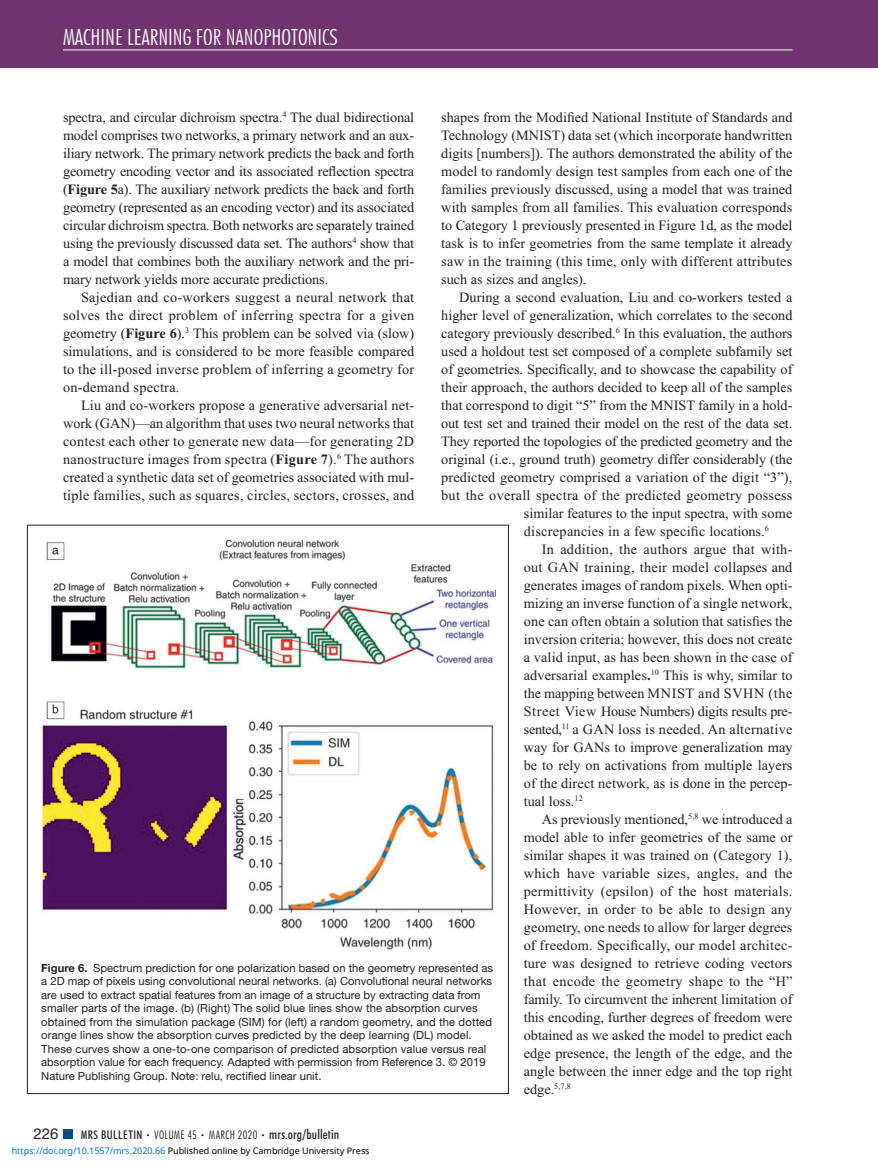
<style>
.page{position:relative;width:878px;height:1175px;background:#fff}
.page>*{position:absolute;margin:0;border:0;box-sizing:border-box;transform-origin:0 0}
.t1{font:300 condensed 22.5px "Futura BT";color:#fff}
.t2{font:15px "Helvetica Neue LT Std";color:#231f20}
.t3{font:14.25px/18px "Times New Roman";color:#231f20;text-align:justify}
.t4{font:14.25px "Times New Roman";letter-spacing:.02em;color:#231f20}
.t5{font:14.25px "Times New Roman";letter-spacing:-.02em;color:#231f20}
.t6{font:14.25px "Times New Roman";letter-spacing:.03em;color:#231f20}
.t7{font:300 condensed 12px "Futura BT";letter-spacing:.03em;color:#231f20}
.t8{font:11.25px/13.5px "Helvetica Neue LT Std";color:#231f20}
.t9{font:9px "Noto Sans";color:#000}
.s1{font-weight:700}
.s2{font-weight:500}
.s3{font-size:7.5px}
.s4{font-weight:500;font-size:13.5px}
.s5{color:#0172cf}
</style>
<div class="page">
<div style="left:0;top:0;width:878px;height:68px;background:#70346e"></div>
<hr style="left:63px;top:50px;width:729px;height:1px;background:#fff">
<div style="left:63px;top:1130px;width:9px;height:8px;background:#005081"></div>
<img style="left:41px;top:539px;width:454px;height:410px">
<h1 class="t1" style="left:63px;top:23px;width:276px">MACHINE LEARNING FOR NANOPHOTONICS</h1>
<p class="t3" style="left:63px;top:108px;width:353px">spectra, and circular dichroism spectra.<sup>4</sup> The dual bidirectional model comprises two networks, a primary network and an aux&shy;iliary network. The primary network predicts the back and forth geometry encoding vector and its associated reflection spectra (<span class="s1">Figure 5</span>a). The auxiliary network predicts the back and forth geometry (represented as an encoding vector) and its associated circular dichroism spectra. Both networks are separately trained using the previously discussed data set. The authors<sup>4</sup> show that a model that combines both the auxiliary network and the pri&shy;mary network yields more accurate predictions.</p>
<p class="t3" style="left:63px;top:288px;width:353px;text-indent:18px">Sajedian and co-workers suggest a neural network that solves the direct problem of inferring spectra for a given geometry (<span class="s1">Figure 6</span>).<sup>3</sup> This problem can be solved via (slow) simulations, and is considered to be more feasible compared to the ill-posed inverse problem of inferring a geometry for on-demand spectra.</p>
<p class="t3" style="left:63px;top:396px;width:353px;text-indent:18px">Liu and co-workers propose a generative adversarial net&shy;work (GAN)—an algorithm that uses two neural networks that contest each other to generate new data—for generating 2D nanostructure images from spectra (<span class="s1">Figure 7</span>).<sup>6</sup> The authors created a synthetic data set of geometries associated with mul&shy;tiple families, such as squares, circles, sectors, crosses, and</p>
<p class="t3" style="left:441px;top:108px;width:353px">shapes from the Modified National Institute of Standards and Technology (MNIST) data set (which incorporate handwritten digits [numbers]). The authors demonstrated the ability of the model to randomly design test samples from each one of the families previously discussed, using a model that was trained with samples from all families. This evaluation corresponds to Category 1 previously presented in Figure 1d, as the model task is to infer geometries from the same template it already saw in the training (this time, only with different attributes such as sizes and angles).</p>
<p class="t3" style="left:459px;top:288px;width:335px">During a second evaluation, Liu and co-workers tested a</p>
<p class="t3" style="left:441px;top:306px;width:353px">higher level of generalization, which correlates to the second</p>
<p class="t3" style="left:441px;top:324px;width:353px">category previously described.<sup>6</sup> In this evaluation, the authors</p>
<p class="t3" style="left:441px;top:342px;width:353px">used a holdout test set composed of a complete subfamily set</p>
<p class="t3" style="left:441px;top:360px;width:352px">of geometries. Specifically, and to showcase the capability of</p>
<p class="t3" style="left:441px;top:378px;width:353px">their approach, the authors decided to keep all of the samples</p>
<p class="t3" style="left:441px;top:396px;width:353px">that correspond to digit “5” from the MNIST family in a hold-</p>
<p class="t3" style="left:441px;top:414px;width:352px">out test set and trained their model on the rest of the data set.</p>
<p class="t3" style="left:441px;top:432px;width:353px">They reported the topologies of the predicted geometry and the</p>
<p class="t3" style="left:441px;top:450px;width:353px">original (i.e., ground truth) geometry differ considerably (the</p>
<p class="t3" style="left:441px;top:468px;width:352px">predicted geometry comprised a variation of the digit “3”),</p>
<p class="t4" style="left:441px;top:487px;width:352px">but the overall spectra of the predicted geometry possess</p>
<p class="t3" style="left:524px;top:504px;width:270px">similar features to the input spectra, with some</p>
<p class="t4" style="left:524px;top:523px;width:246px">discrepancies in a few specific locations.<sup>6</sup></p>
<p class="t4" style="left:542px;top:541px;width:252px">In addition, the authors argue that with-</p>
<p class="t4" style="left:524px;top:559px;width:270px">out GAN training, their model collapses and</p>
<p class="t3" style="left:524px;top:576px;width:270px">generates images of random pixels. When opti-</p>
<p class="t3" style="left:524px;top:594px;width:270px">mizing an inverse function of a single network,</p>
<p class="t3" style="left:524px;top:612px;width:270px">one can often obtain a solution that satisfies the</p>
<p class="t3" style="left:524px;top:630px;width:270px">inversion criteria; however, this does not create</p>
<p class="t3" style="left:524px;top:648px;width:270px">a valid input, as has been shown in the case of</p>
<p class="t3" style="left:524px;top:666px;width:270px">adversarial examples<span class="s1">.</span><sup>10</sup> This is why, similar to</p>
<p class="t3" style="left:524px;top:684px;width:270px">the mapping between MNIST and SVHN (the</p>
<p class="t5" style="left:524px;top:703px;width:270px">Street View House Numbers) digits results pre-</p>
<p class="t4" style="left:524px;top:721px;width:270px">sented,<sup>11</sup> a GAN loss is needed. An alternative</p>
<p class="t3" style="left:524px;top:738px;width:270px">way for GANs to improve generalization may</p>
<p class="t3" style="left:524px;top:756px;width:270px">be to rely on activations from multiple layers</p>
<p class="t3" style="left:524px;top:774px;width:270px">of the direct network, as is done in the percep-</p>
<p class="t3" style="left:524px;top:792px;width:60px">tual loss.<sup>12</sup></p>
<p class="t3" style="left:542px;top:810px;width:252px">As previously mentioned,<sup>5,8</sup> we introduced a</p>
<p class="t3" style="left:524px;top:828px;width:270px">model able to infer geometries of the same or</p>
<p class="t3" style="left:524px;top:846px;width:270px">similar shapes it was trained on (Category 1),</p>
<p class="t4" style="left:524px;top:865px;width:270px">which have variable sizes, angles, and the</p>
<p class="t4" style="left:524px;top:883px;width:270px">permittivity (epsilon) of the host materials.</p>
<p class="t4" style="left:524px;top:901px;width:270px">However, in order to be able to design any</p>
<p class="t3" style="left:524px;top:918px;width:270px">geometry, one needs to allow for larger degrees</p>
<p class="t4" style="left:524px;top:937px;width:270px">of freedom. Specifically, our model architec-</p>
<p class="t3" style="left:524px;top:954px;width:270px">ture was designed to retrieve coding vectors</p>
<p class="t6" style="left:524px;top:973px;width:270px">that encode the geometry shape to the “H”</p>
<p class="t3" style="left:524px;top:990px;width:270px">family. To circumvent the inherent limitation of</p>
<p class="t3" style="left:524px;top:1008px;width:270px">this encoding, further degrees of freedom were</p>
<p class="t3" style="left:524px;top:1026px;width:270px">obtained as we asked the model to predict each</p>
<p class="t3" style="left:524px;top:1044px;width:270px">edge presence, the length of the edge, and the</p>
<p class="t3" style="left:524px;top:1062px;width:270px">angle between the inner edge and the top right</p>
<p class="t3" style="left:524px;top:1080px;width:49px">edge.<sup>5,7,8</sup></p>
<p class="t8" style="left:41px;top:960px;width:453px"><span class="s1">Figure 6.</span> Spectrum prediction for one polarization based on the geometry represented as a 2D map of pixels using convolutional neural networks. (a) Convolutional neural networks are used to extract spatial features from an image of a structure by extracting data from smaller parts of the image. (b) (Right) The solid blue lines show the absorption curves obtained from the simulation package (SIM) for (left) a random geometry, and the dotted orange lines show the absorption curves predicted by the deep learning (DL) model.<br>These curves show a one-to-one comparison of predicted absorption value versus real absorption value for each frequency. Adapted with permission from Reference 3. © 2019<br>Nature Publishing Group. Note: relu, rectified linear unit.</p>
<p class="t2" style="left:34px;top:1124px;width:27px">226</p>
<p class="t7" style="left:81px;top:1127px;width:260px"><span class="s2">MRS BULLETIN</span> <span class="s3">•</span> VOLUME 45 <span class="s3">•</span> MARCH 2020 <span class="s3">•</span> <span class="s4">mrs.org/bulletin</span></p>
<p class="t9" style="left:12px;top:1143px;width:359px"><span class="s5">https://doi.org/10.1557/mrs.2020.66</span> Published online by Cambridge University Press</p>
</div>
